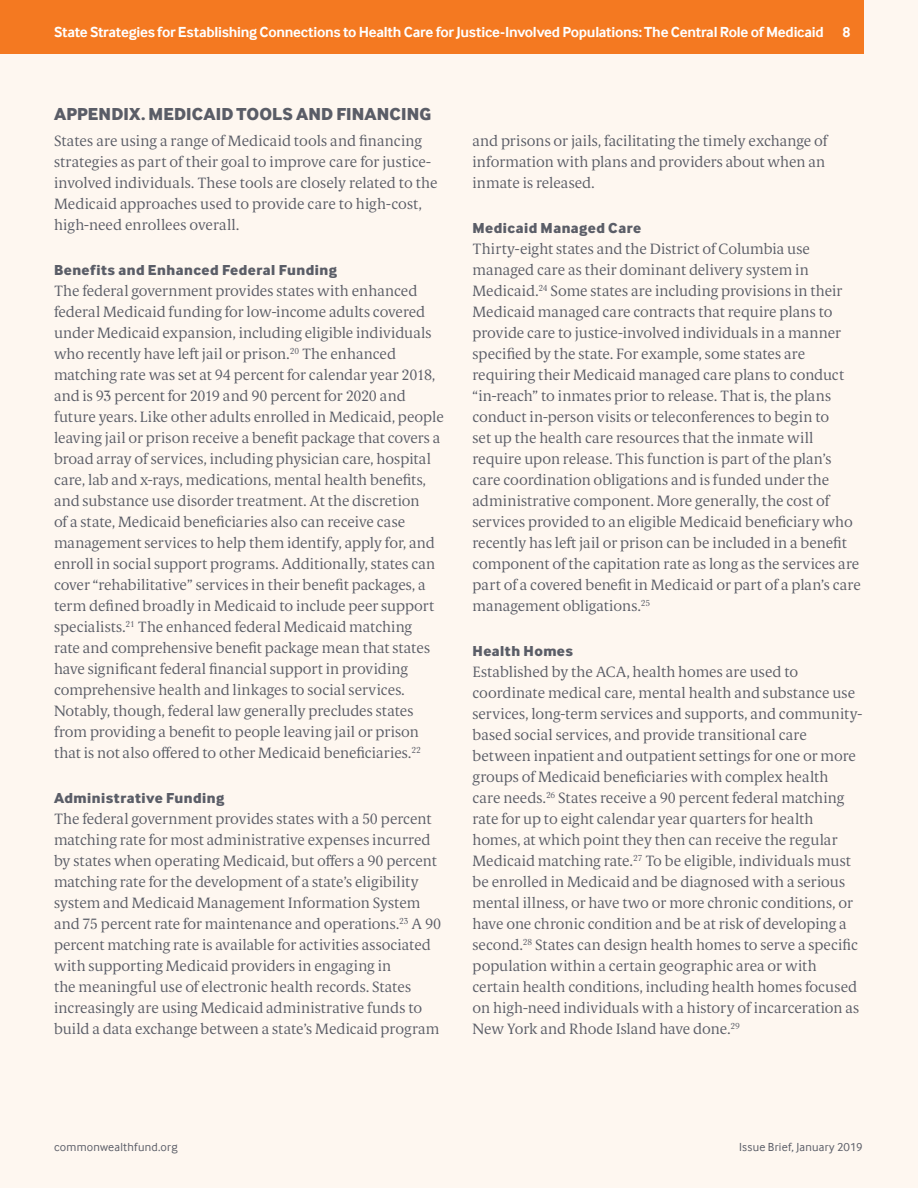
<style>
.page{position:relative;width:918px;height:1188px;background:#fef7f0}
.page>*{position:absolute;margin:0;border:0;box-sizing:border-box;transform-origin:0 0}
.t1{font:18px "Inter Face X Bold";letter-spacing:.01em;color:#5a5d67}
.Appendix_Body{font:300 15px/21px "Berlingske Serif Text";color:#5a5d67}
.t2{font:700 15px "Inter Face";letter-spacing:-.015em;color:#fff}
.Appendix_-_1st_Subhe{font:15px "Inter Face X Bold";letter-spacing:.03em;color:#5a5d67}
.t3{font:700 15px "Inter Face";letter-spacing:.01em;color:#fff}
.t4{font:700 15px "Inter Face";letter-spacing:.005em;color:#fff}
.t5{font:12px "Inter Face";letter-spacing:.02em;color:#5a5d67}
</style>
<div class="page">
<div style="left:0;top:0;width:864px;height:54px;background:#f47921"></div>
<p class="t4" style="left:54px;top:23px;width:173px">The Commonwealth Fund</p>
<p class="t3" style="left:474px;top:23px;width:323px">How High Is America’s Health Care Cost Burden?</p>
<p class="t2" style="left:54px;top:23px;width:798px">State Strategies for Establishing Connections to Health Care for Justice-Involved Populations: The Central Role of Medicaid 8</p>
<p class="t1" style="left:54px;top:103px;width:379px">APPENDIX. MEDICAID TOOLS AND FINANCING</p>
<p class="Appendix_Body" style="left:54px;top:129px;width:385px">States are using a range of Medicaid tools and financing strategies as part of their goal to improve care for justice&shy;involved individuals. These tools are closely related to the Medicaid approaches used to provide care to high-cost, high-need enrollees overall.</p>
<p class="Appendix_-_1st_Subhe" style="left:54px;top:261px;width:285px">Benefits and Enhanced Federal Funding</p>
<p class="Appendix_Body" style="left:54px;top:280px;width:391px">The federal government provides states with enhanced federal Medicaid funding for low-income adults covered under Medicaid expansion, including eligible individuals who recently have left jail or prison.<sup>20</sup> The enhanced matching rate was set at 94 percent for calendar year 2018, and is 93 percent for 2019 and 90 percent for 2020 and future years. Like other adults enrolled in Medicaid, people leaving jail or prison receive a benefit package that covers a broad array of services, including physician care, hospital care, lab and x-rays, medications, mental health benefits, and substance use disorder treatment. At the discretion<br>of a state, Medicaid beneficiaries also can receive case management services to help them identify, apply for, and enroll in social support programs. Additionally, states can cover “rehabilitative” services in their benefit packages, a term defined broadly in Medicaid to include peer support specialists.<sup>21</sup> The enhanced federal Medicaid matching<br>rate and comprehensive benefit package mean that states have significant federal financial support in providing comprehensive health and linkages to social services.<br>Notably, though, federal law generally precludes states from providing a benefit to people leaving jail or prison that is not also offered to other Medicaid beneficiaries.<sup>22</sup></p>
<p class="Appendix_-_1st_Subhe" style="left:54px;top:789px;width:172px">Administrative Funding</p>
<p class="Appendix_Body" style="left:54px;top:808px;width:389px">The federal government provides states with a 50 percent matching rate for most administrative expenses incurred by states when operating Medicaid, but offers a 90 percent matching rate for the development of a state’s eligibility system and Medicaid Management Information System and 75 percent rate for maintenance and operations.<sup>23</sup> A 90 percent matching rate is available for activities associated with supporting Medicaid providers in engaging in<br>the meaningful use of electronic health records. States increasingly are using Medicaid administrative funds to build a data exchange between a state’s Medicaid program</p>
<p class="Appendix_Body" style="left:472px;top:129px;width:356px">and prisons or jails, facilitating the timely exchange of information with plans and providers about when an inmate is released.</p>
<p class="Appendix_-_1st_Subhe" style="left:472px;top:219px;width:170px">Medicaid Managed Care</p>
<p class="Appendix_Body" style="left:472px;top:238px;width:390px">Thirty-eight states and the District of Columbia use managed care as their dominant delivery system in Medicaid.<sup>24</sup> Some states are including provisions in their Medicaid managed care contracts that require plans to provide care to justice-involved individuals in a manner specified by the state. For example, some states are requiring their Medicaid managed care plans to conduct “in-reach” to inmates prior to release. That is, the plans conduct in-person visits or teleconferences to begin to<br>set up the health care resources that the inmate will require upon release. This function is part of the plan’s care coordination obligations and is funded under the administrative component. More generally, the cost of services provided to an eligible Medicaid beneficiary who recently has left jail or prison can be included in a benefit component of the capitation rate as long as the services are part of a covered benefit in Medicaid or part of a plan’s care management obligations.<sup>25</sup></p>
<p class="Appendix_-_1st_Subhe" style="left:472px;top:642px;width:102px">Health Homes</p>
<p class="Appendix_Body" style="left:472px;top:661px;width:391px">Established by the ACA, health homes are used to coordinate medical care, mental health and substance use services, long-term services and supports, and community&shy;based social services, and provide transitional care between inpatient and outpatient settings for one or more groups of Medicaid beneficiaries with complex health<br>care needs.<sup>26</sup> States receive a 90 percent federal matching rate for up to eight calendar year quarters for health homes, at which point they then can receive the regular Medicaid matching rate.<sup>27</sup> To be eligible, individuals must be enrolled in Medicaid and be diagnosed with a serious mental illness, or have two or more chronic conditions, or have one chronic condition and be at risk of developing a second.<sup>28</sup> States can design health homes to serve a specific population within a certain geographic area or with certain health conditions, including health homes focused on high-need individuals with a history of incarceration as New York and Rhode Island have done.<sup>29</sup></p>
<p class="t5" style="left:54px;top:1140px;width:125px">commonwealthfund.org</p>
<p class="t5" style="left:739px;top:1140px;width:125px">Issue Brief, January 2019</p>
</div>
